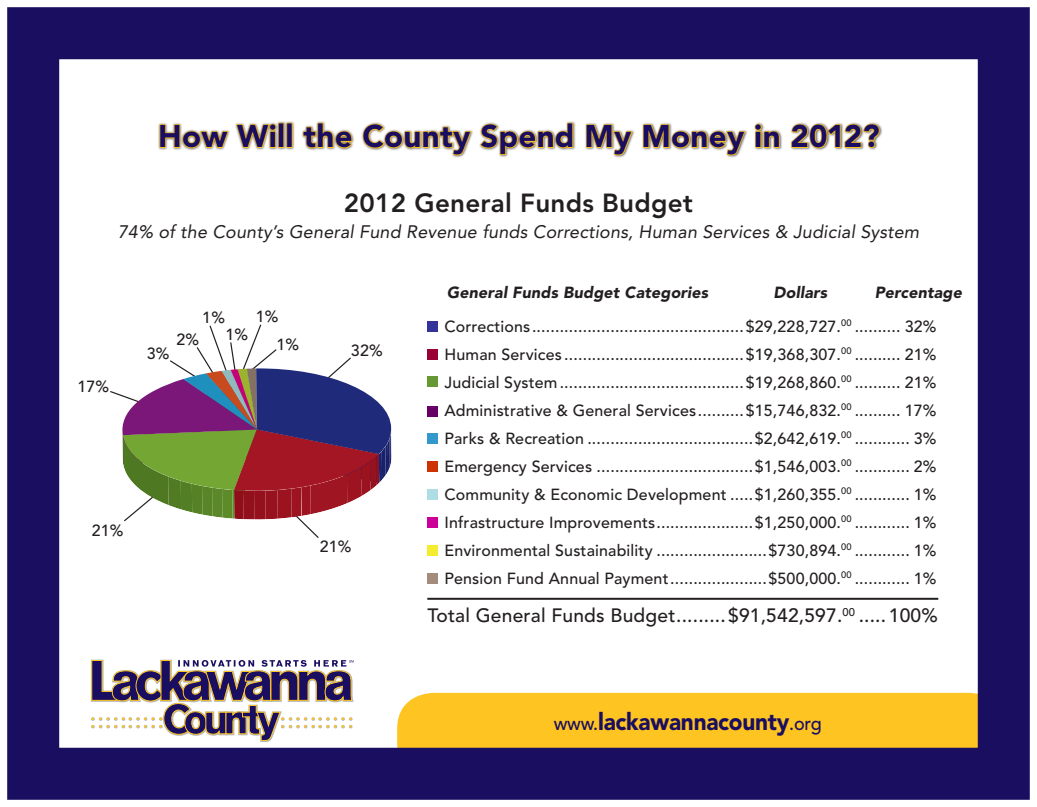
<style>
.page{position:relative;width:1037px;height:807px;background:#fff}
.page>*{position:absolute;margin:0;border:0;box-sizing:border-box;transform-origin:0 0}
.t1{font:900 31.2px "Avenir";letter-spacing:.01em;color:#1a0e60}
.t2{font:800 26px "Avenir";letter-spacing:.01em;color:#231f20}
.t3{font:900 24px "Avenir";letter-spacing:-.01em;color:#1a0e60;scale:.94 1}
.t4{font:500 19.2px "Avenir";letter-spacing:.01em;color:#231f20}
.t5{font:italic 18px "Avenir";letter-spacing:.01em;color:#231f20}
.t6{font:500 16px "Avenir";letter-spacing:.01em;color:#231f20}
.t7{font:italic 900 16px "Avenir";letter-spacing:.01em;color:#231f20}
.s1{font-weight:500;font-size:19.2px}
</style>
<div class="page">
<div style="left:397px;top:692px;width:607px;height:88px;background:#fec422;border-radius:36px"></div>
<svg style="left:91px;top:659px;width:263px;height:82px"></svg>
<div style="left:427px;top:321px;width:11px;height:11px;background:#339"></div>
<div style="left:427px;top:349px;width:11px;height:10px;background:#903"></div>
<div style="left:427px;top:376px;width:11px;height:11px;background:#693"></div>
<div style="left:427px;top:406px;width:11px;height:10px;background:#606"></div>
<div style="left:427px;top:433px;width:11px;height:11px;background:#39c"></div>
<div style="left:427px;top:461px;width:11px;height:10px;background:#c30"></div>
<div style="left:427px;top:489px;width:11px;height:10px;background:#aedee4"></div>
<div style="left:427px;top:517px;width:11px;height:11px;background:#c09"></div>
<div style="left:427px;top:545px;width:11px;height:10px;background:#f4ed2f"></div>
<div style="left:427px;top:573px;width:11px;height:10px;background:#a38b7e"></div>
<hr style="left:427px;top:597px;width:511px;height:2px;background:#231f20">
<svg style="left:110px;top:324px;width:282px;height:214px"></svg>
<div style="left:7px;top:7px;width:1023px;height:792px;border:52px solid #1a0e60"></div>
<div style="left:158px;top:121px;width:724px;height:37px;background:#231f20;opacity:.75"></div>
<svg style="left:159px;top:123px;width:118px;height:26px"></svg>
<div style="left:278px;top:123px;width:6px;height:25px;border:2px solid #fec422"></div>
<div style="left:287px;top:123px;width:6px;height:25px;border:2px solid #fec422"></div>
<svg style="left:302px;top:122px;width:51px;height:27px"></svg>
<svg style="left:362px;top:123px;width:110px;height:33px"></svg>
<svg style="left:479px;top:122px;width:95px;height:34px"></svg>
<svg style="left:585px;top:123px;width:48px;height:33px"></svg>
<svg style="left:642px;top:123px;width:104px;height:33px"></svg>
<svg style="left:754px;top:123px;width:26px;height:26px"></svg>
<svg style="left:790px;top:123px;width:90px;height:26px"></svg>
<p class="t1" style="left:158px;top:117px;width:723px">How Will the County Spend My Money in 2012?</p>
<p class="t2" style="left:344px;top:188px;width:350px">2012 General Funds Budget</p>
<p class="t5" style="left:118px;top:221px;width:803px">74% of the County’s General Fund Revenue funds Corrections, Human Services &amp; Judicial System</p>
<p class="t6" style="left:77px;top:376px;width:33px">17%</p>
<p class="t6" style="left:147px;top:344px;width:24px">3%</p>
<p class="t6" style="left:202px;top:308px;width:24px">1%</p>
<p class="t6" style="left:177px;top:330px;width:24px">2%</p>
<p class="t6" style="left:226px;top:325px;width:24px">1%</p>
<p class="t6" style="left:256px;top:307px;width:24px">1%</p>
<p class="t6" style="left:276px;top:335px;width:24px">1%</p>
<p class="t6" style="left:351px;top:341px;width:33px">32%</p>
<p class="t6" style="left:92px;top:520px;width:33px">21%</p>
<p class="t6" style="left:320px;top:537px;width:33px">21%</p>
<p class="t7" style="left:447px;top:282px;width:263px">General Funds Budget Categories</p>
<p class="t7" style="left:773px;top:282px;width:55px">Dollars</p>
<p class="t7" style="left:875px;top:282px;width:89px">Percentage</p>
<p class="t6" style="left:444px;top:317px;width:494px">Corrections..............................................$29,228,727.<sup>00</sup> .......... 32%</p>
<p class="t6" style="left:444px;top:345px;width:494px">Human Services .......................................$19,368,307.<sup>00</sup> .......... 21%</p>
<p class="t6" style="left:444px;top:373px;width:494px">Judicial System........................................$19,268,860.<sup>00</sup> .......... 21%</p>
<p class="t6" style="left:444px;top:401px;width:494px">Administrative &amp; General Services..........$15,746,832.<sup>00</sup> .......... 17%</p>
<p class="t6" style="left:444px;top:429px;width:494px">Parks &amp; Recreation ....................................$2,642,619.<sup>00</sup> ............ 3%</p>
<p class="t6" style="left:444px;top:457px;width:494px">Emergency Services ..................................$1,546,003.<sup>00</sup> ............ 2%</p>
<p class="t6" style="left:444px;top:485px;width:494px">Community &amp; Economic Development .....$1,260,355.<sup>00</sup> ............ 1%</p>
<p class="t6" style="left:444px;top:513px;width:494px">Infrastructure Improvements.....................$1,250,000.<sup>00</sup> ............ 1%</p>
<p class="t6" style="left:444px;top:541px;width:494px">Environmental Sustainability ........................$730,894.<sup>00</sup> ............ 1%</p>
<p class="t6" style="left:444px;top:569px;width:494px">Pension Fund Annual Payment.....................$500,000.<sup>00</sup> ............ 1%</p>
<p class="t4" style="left:427px;top:604px;width:512px">Total General Funds Budget.........$91,542,597.<sup>00</sup> ..... 100%</p>
<p class="t3" style="left:554px;top:706px;width:287px"><span class="s1">www.</span>lackawannacounty<span class="s1">.org</span></p>
</div>
